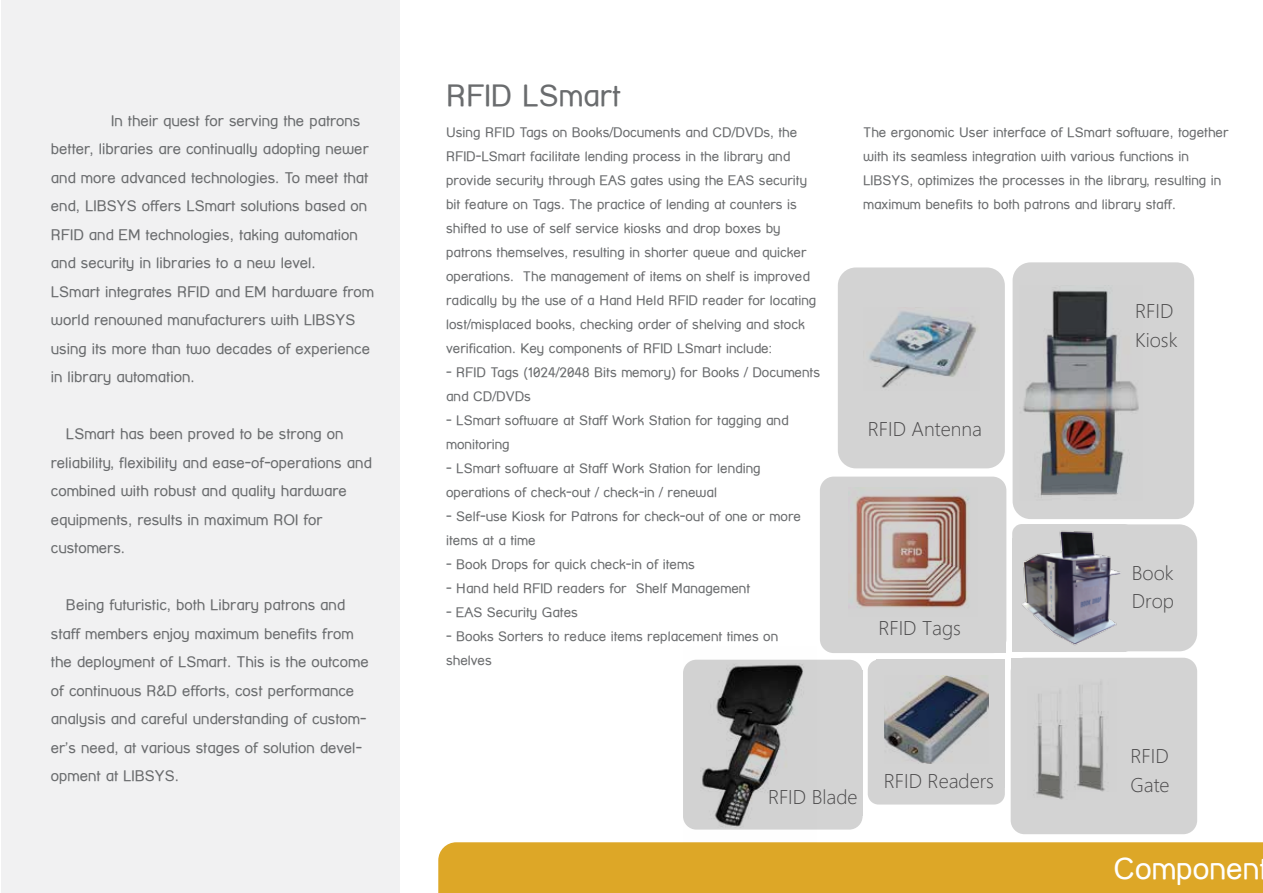
<style>
.page{position:relative;width:1263px;height:893px;background:#fff}
.page>*{position:absolute;margin:0;border:0;box-sizing:border-box;transform-origin:0 0}
.t1{font:30px "Street Corner";color:#6a6c6e}
.t2{font:30px "Street Corner";color:#fff}
.t3{font:300 19.95px/28.5px "Segoe WP";color:#4a494a}
.t4{font:15px/28.5px "Street Corner";color:#6a6c6e}
.t5{font:13.5px/24px "Street Corner";color:#6a6c6e}
</style>
<div class="page">
<div style="left:1012px;top:524px;width:185px;height:127px;background:#d3d3d3;border-radius:18px"></div>
<div style="left:438px;top:842px;width:825px;height:51px;background:#dda727"></div>
<div style="left:1012px;top:262px;width:182px;height:257px;background:#d3d3d3;border-radius:18px"></div>
<div style="left:1px;top:0;width:399px;height:893px;background:#f1f1f2"></div>
<div style="left:683px;top:660px;width:179px;height:170px;background:#d3d3d3;border-radius:13px"></div>
<div style="left:820px;top:477px;width:186px;height:176px;background:#d3d3d3;border-radius:14px"></div>
<div style="left:868px;top:660px;width:137px;height:144px;background:#d3d3d3;border-radius:11px"></div>
<div style="left:1011px;top:658px;width:186px;height:176px;background:#d3d3d3;border-radius:14px"></div>
<div style="left:1012px;top:524px;width:121px;height:128px;background:#d3d3d3;border-radius:10px"></div>
<img style="left:854px;top:490px;width:115px;height:118px">
<img style="left:683px;top:659px;width:134px;height:171px">
<img style="left:1023px;top:290px;width:116px;height:206px">
<img style="left:1036px;top:692px;width:28px;height:108px">
<img style="left:1074px;top:683px;width:31px;height:109px">
<div style="left:838px;top:267px;width:167px;height:201px;background:#d3d3d3;border-radius:18px"></div>
<img style="left:869px;top:311px;width:109px;height:77px">
<img style="left:884px;top:675px;width:104px;height:89px">
<img style="left:1015px;top:510px;width:106px;height:142px">
<p class="t4" style="left:51px;top:106px;width:325px;text-indent:60px">In their quest for serving the patrons better, libraries are continually adopting newer and more advanced technologies. To meet that end, LIBSYS offers LSmart solutions based on RFID and EM technologies, taking automation and security in libraries to a new level.<br>LSmart integrates RFID and EM hardware from world renowned manufacturers with LIBSYS using its more than two decades of experience in library automation.</p>
<p class="t4" style="left:51px;top:419px;width:322px;text-indent:15px">LSmart has been proved to be strong on reliability, flexibility and ease-of-operations and combined with robust and quality hardware equipments, results in maximum ROI for customers.</p>
<p class="t4" style="left:51px;top:590px;width:319px;text-indent:15px">Being futuristic, both Library patrons and staff members enjoy maximum benefits from the deployment of LSmart. This is the outcome of continuous R&amp;D efforts, cost performance analysis and careful understanding of custom&shy;er’s need, at various stages of solution devel&shy;opment at LIBSYS.</p>
<h1 class="t1" style="left:446px;top:78px;width:176px">RFID LSmart</h1>
<p class="t5" style="left:446px;top:120px;width:372px">Using RFID Tags on Books/Documents and CD/DVDs, the RFID-LSmart facilitate lending process in the library and provide security through EAS gates using the EAS security bit feature on Tags. The practice of lending at counters is shifted to use of self service kiosks and drop boxes by patrons themselves, resulting in shorter queue and quicker operations. The management of items on shelf is improved radically by the use of a Hand Held RFID reader for locating lost/misplaced books, checking order of shelving and stock verification. Key components of RFID LSmart include:</p>
<p class="t5" style="left:446px;top:360px;width:376px">- RFID Tags (1024/2048 Bits memory) for Books / Documents and CD/DVDs</p>
<p class="t5" style="left:446px;top:408px;width:344px">- LSmart software at Staff Work Station for tagging and monitoring</p>
<p class="t5" style="left:446px;top:456px;width:316px">- LSmart software at Staff Work Station for lending operations of check-out / check-in / renewal</p>
<p class="t5" style="left:446px;top:504px;width:356px">- Self-use Kiosk for Patrons for check-out of one or more items at a time</p>
<p class="t5" style="left:446px;top:552px;width:250px">- Book Drops for quick check-in of items</p>
<p class="t5" style="left:446px;top:576px;width:306px">- Hand held RFID readers for Shelf Management</p>
<p class="t5" style="left:446px;top:600px;width:133px">- EAS Security Gates</p>
<p class="t5" style="left:446px;top:624px;width:334px">- Books Sorters to reduce items replacement times on shelves</p>
<p class="t5" style="left:863px;top:120px;width:367px">The ergonomic User interface of LSmart software, together with its seamless integration with various functions in LIBSYS, optimizes the processes in the library, resulting in maximum benefits to both patrons and library staff.</p>
<h2 class="t3" style="left:868px;top:414px;width:115px">RFID Antenna</h2>
<h2 class="t3" style="left:878px;top:614px;width:84px">RFID Tags</h2>
<h2 class="t3" style="left:1135px;top:297px;width:44px">RFID<br>Kiosk</h2>
<h2 class="t3" style="left:1132px;top:558px;width:44px">Book<br>Drop</h2>
<h2 class="t3" style="left:768px;top:782px;width:91px">RFID Blade</h2>
<h2 class="t3" style="left:884px;top:766px;width:112px">RFID Readers</h2>
<h2 class="t3" style="left:1130px;top:742px;width:41px">RFID<br>Gate</h2>
<h1 class="t2" style="left:1113px;top:852px;width:148px">Componen</h1>
</div>
